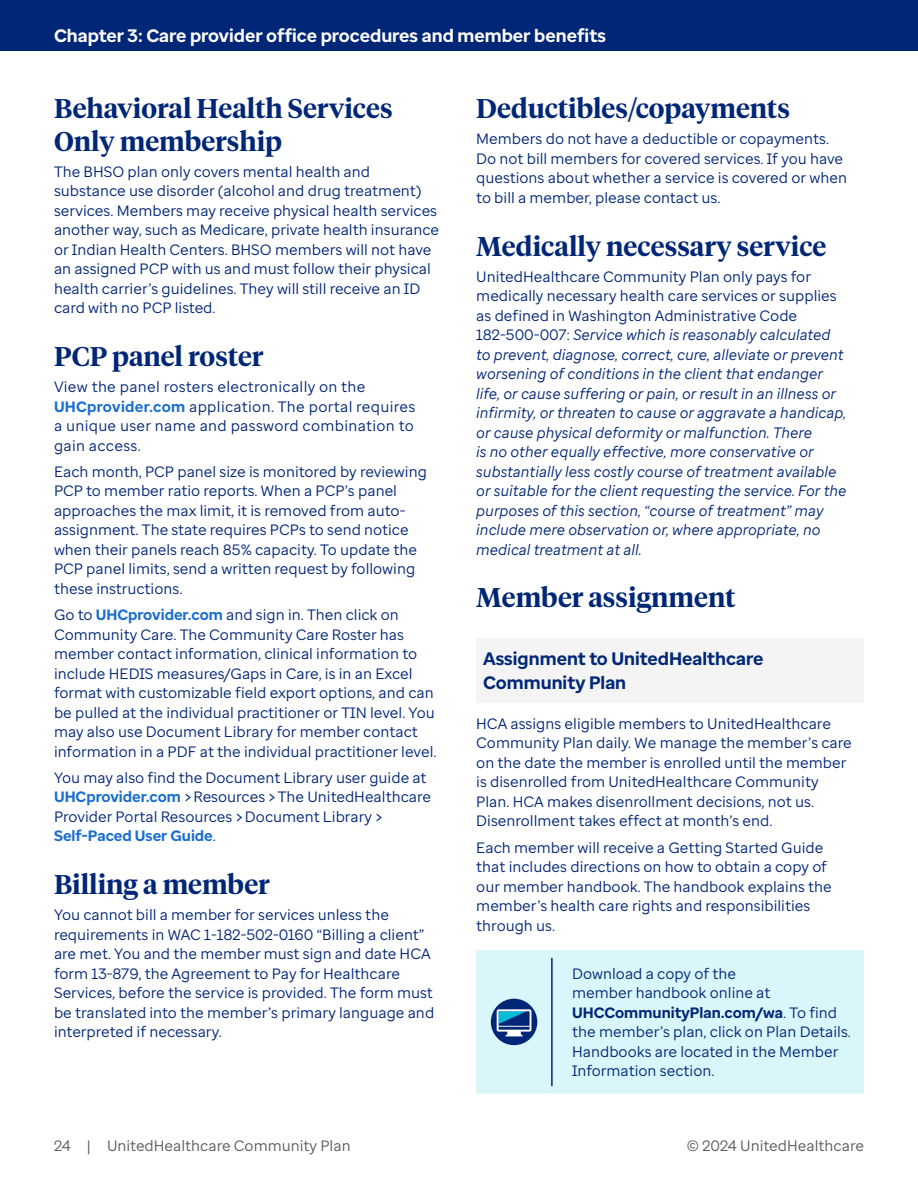
<style>
.page{position:relative;width:918px;height:1188px;background:#fff}
.page>*{position:absolute;margin:0;border:0;box-sizing:border-box;transform-origin:0 0}
.H4{font:600 27px/32.4px "UHC Serif Headline";color:#002677}
.t1{font:700 18px "Enterprise Sans";color:#fff}
.H5_Sans_Gray_Shading{font:700 18px/24px "Enterprise Sans";color:#002677}
.Body{font:15px/19.5px "Enterprise Sans";color:#002677}
.Body-2{font:italic 15px/19.5px "Enterprise Sans";color:#002677}
.Body-3{font:15px/19.5px "Enterprise Sans";letter-spacing:.02em;color:#002677}
.t2{font:15px "Enterprise Sans";color:#5a5a5a}
.s1{font-weight:700;color:#196ecf}
.s2{font-style:normal}
.s3{font-weight:700}
</style>
<div class="page">
<div style="left:0;top:0;width:918px;height:51px;background:#002677"></div>
<div style="left:476px;top:638px;width:388px;height:65px;background:#f4f4f4"></div>
<div style="left:476px;top:958px;width:388px;height:128px;background:#d9f6fa"></div>
<hr style="left:551px;top:958px;width:2px;height:128px;background:#002677">
<div style="left:476px;top:950px;width:76px;height:8px;background:#d9f6fa"></div>
<div style="left:476px;top:1086px;width:76px;height:8px;background:#d9f6fa"></div>
<div style="left:552px;top:950px;width:312px;height:8px;background:#d9f6fa"></div>
<div style="left:552px;top:1086px;width:312px;height:8px;background:#d9f6fa"></div>
<div style="left:491px;top:999px;width:46px;height:46px;background:#002677;border-radius:50%"></div>
<svg style="left:497px;top:1009px;width:34px;height:27px"></svg>
<p class="t1" style="left:54px;top:24px;width:553px">Chapter 3: Care provider office procedures and member benefits</p>
<p class="H4" style="left:54px;top:91px;width:340px">Behavioral Health Services<br>Only membership</p>
<p class="Body" style="left:54px;top:162px;width:387px">The BHSO plan only covers mental health and substance use disorder (alcohol and drug treatment) services. Members may receive physical health services another way, such as Medicare, private health insurance or Indian Health Centers. BHSO members will not have an assigned PCP with us and must follow their physical health carrier’s guidelines. They will still receive an ID card with no PCP listed.</p>
<p class="H4" style="left:54px;top:339px;width:211px">PCP panel roster</p>
<p class="Body-3" style="left:54px;top:377px;width:363px">View the panel rosters electronically on the <span class="s1">UHCprovider.com</span> application. The portal requires a unique user name and password combination to gain access.</p>
<p class="Body" style="left:54px;top:462px;width:374px">Each month, PCP panel size is monitored by reviewing PCP to member ratio reports. When a PCP’s panel approaches the max limit, it is removed from auto&shy;assignment. The state requires PCPs to send notice when their panels reach 85% capacity. To update the PCP panel limits, send a written request by following these instructions.</p>
<p class="Body" style="left:54px;top:605px;width:384px">Go to <span class="s1">UHCprovider.com</span> and sign in. Then click on Community Care. The Community Care Roster has member contact information, clinical information to include HEDIS measures/Gaps in Care, is in an Excel format with customizable field export options, and can be pulled at the individual practitioner or TIN level. You may also use Document Library for member contact information in a PDF at the individual practitioner level.</p>
<p class="Body" style="left:54px;top:768px;width:379px">You may also find the Document Library user guide at <span class="s1">UHCprovider.com</span> &gt; Resources &gt; The UnitedHealthcare Provider Portal Resources &gt; Document Library &gt; <span class="s1">Self-Paced User Guide</span>.</p>
<p class="H4" style="left:54px;top:867px;width:217px">Billing a member</p>
<p class="Body" style="left:54px;top:905px;width:382px">You cannot bill a member for services unless the requirements in WAC 1-182-502-0160 “Billing a client” are met. You and the member must sign and date HCA form 13-879, the Agreement to Pay for Healthcare Services, before the service is provided. The form must be translated into the member’s primary language and interpreted if necessary.</p>
<p class="H4" style="left:476px;top:91px;width:315px">Deductibles/copayments</p>
<p class="Body" style="left:476px;top:129px;width:372px">Members do not have a deductible or copayments.<br>Do not bill members for covered services. If you have questions about whether a service is covered or when to bill a member, please contact us.</p>
<p class="H4" style="left:476px;top:228px;width:351px">Medically necessary service</p>
<p class="Body-2" style="left:476px;top:267px;width:372px"><span class="s2">UnitedHealthcare Community Plan only pays for medically necessary health care services or supplies as defined in Washington Administrative Code 182-500-007:</span> Service which is reasonably calculated to prevent, diagnose, correct, cure, alleviate or prevent worsening of conditions in the client that endanger life, or cause suffering or pain, or result in an illness or infirmity, or threaten to cause or aggravate a handicap, or cause physical deformity or malfunction. There<br>is no other equally effective, more conservative or substantially less costly course of treatment available or suitable for the client requesting the service. For the purposes of this section, “course of treatment” may include mere observation or, where appropriate, no medical treatment at all.</p>
<p class="H4" style="left:476px;top:580px;width:261px">Member assignment</p>
<p class="H5_Sans_Gray_Shading" style="left:483px;top:647px;width:282px">Assignment to UnitedHealthcare<br>Community Plan</p>
<p class="Body" style="left:476px;top:714px;width:377px">HCA assigns eligible members to UnitedHealthcare Community Plan daily. We manage the member’s care on the date the member is enrolled until the member is disenrolled from UnitedHealthcare Community Plan. HCA makes disenrollment decisions, not us.<br>Disenrollment takes effect at month’s end.</p>
<p class="Body" style="left:476px;top:838px;width:357px">Each member will receive a Getting Started Guide that includes directions on how to obtain a copy of our member handbook. The handbook explains the member’s health care rights and responsibilities through us.</p>
<p class="Body" style="left:572px;top:964px;width:280px">Download a copy of the<br>member handbook online at<br><span class="s3">UHCCommunityPlan.com/wa</span>. To find the member’s plan, click on Plan Details.<br>Handbooks are located in the Member<br>Information section.</p>
<p class="t2" style="left:54px;top:1136px;width:298px">24 | UnitedHealthcare Community Plan</p>
<p class="t2" style="left:687px;top:1136px;width:178px">© 2024 UnitedHealthcare</p>
</div>
